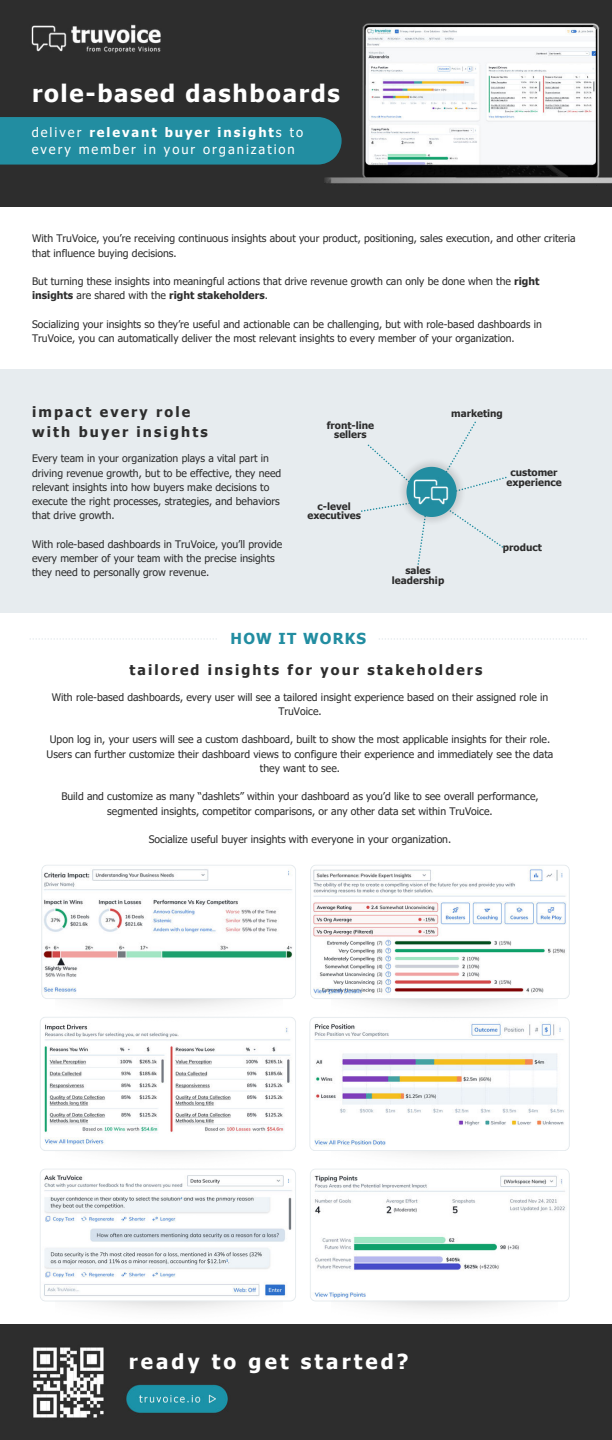
<style>
.page{position:relative;width:612px;height:1440px;background:#fff}
.page>*{position:absolute;margin:0;border:0;box-sizing:border-box;transform-origin:0 0}
.t1{font:700 24px "Tahoma";letter-spacing:.07em;color:#fff}
.t2{font:700 20.7px "Tahoma";letter-spacing:.15em;color:#fff}
.t3{font:700 15.1px "Tahoma";letter-spacing:.08em;color:#228da1}
.t4{font:700 14.2px/19.9px "Tahoma";letter-spacing:.15em;color:#2d2d2d}
.t5{font:13px/17.2px "Tahoma";letter-spacing:.15em;color:#fff}
.t6{font:10.4px/14.2px "Tahoma";color:#2d2d2d}
.t7{font:700 10px/9.8px "Tahoma";color:#2d2d2d;text-align:center}
.s1{font-weight:700}
</style>
<div class="page">
<svg style="left:379px;top:638px;width:208px;height:2px"></svg>
<svg style="left:30px;top:638px;width:187px;height:2px"></svg>
<div style="left:0;top:1324px;width:612px;height:116px;background:#2d2d2d"></div>
<img style="left:33px;top:1347px;width:71px;height:71px">
<img style="left:126px;top:1384px;width:102px;height:29px">
<svg style="left:40px;top:1017px;width:256px;height:134px"></svg>
<svg style="left:309px;top:1017px;width:261px;height:134px"></svg>
<img style="left:56px;top:999px;width:226px;height:30px">
<svg style="left:41px;top:865px;width:255px;height:134px"></svg>
<svg style="left:40px;top:1168px;width:256px;height:134px"></svg>
<svg style="left:310px;top:1168px;width:260px;height:134px"></svg>
<div style="left:0;top:0;width:612px;height:207px;background:#2d2d2d"></div>
<img style="left:31px;top:24px;width:130px;height:29px">
<svg style="left:361px;top:422px;width:146px;height:143px;background:#dbe5e9"></svg>
<img style="left:412px;top:477px;width:39px;height:29px">
<img style="left:331px;top:999px;width:227px;height:30px">
<svg style="left:310px;top:865px;width:260px;height:134px"></svg>
<div style="left:0;top:117px;width:324px;height:48px;background:#228da1"></div>
<img style="left:324px;top:24px;width:288px;height:160px">
<h1 class="t1" style="left:32px;top:77px;width:309px">role-based dashboards</h1>
<p class="t5" style="left:32px;top:124px;width:273px">deliver <span class="s1">relevant buyer insight</span>s to every member in your organization</p>
<p class="t6" style="left:32px;top:232px;width:545px">With TruVoice, you’re receiving continuous insights about your product, positioning, sales execution, and other criteria that influence buying decisions.</p>
<p class="t6" style="left:32px;top:275px;width:509px">But turning these insights into meaningful actions that drive revenue growth can only be done when the <span class="s1">right insights</span> are shared with the <span class="s1">right stakeholders</span>.</p>
<p class="t6" style="left:32px;top:317px;width:511px">Socializing your insights so they’re useful and actionable can be challenging, but with role-based dashboards in<br>TruVoice, you can automatically deliver the most relevant insights to every member of your organization.</p>
<h3 class="t4" style="left:32px;top:403px;width:177px">impact every role with buyer insights</h3>
<p class="t6" style="left:32px;top:452px;width:251px">Every team in your organization plays a vital part in driving revenue growth, but to be effective, they need relevant insights into how buyers make decisions to execute the right processes, strategies, and behaviors that drive growth.</p>
<p class="t6" style="left:32px;top:537px;width:252px">With role-based dashboards in TruVoice, you’ll provide every member of your team with the precise insights they need to personally grow revenue.</p>
<p class="t7" style="left:327px;top:421px;width:49px">front-line sellers</p>
<p class="t7" style="left:307px;top:502px;width:55px">c-level executives</p>
<p class="t7" style="left:451px;top:409px;width:53px">marketing</p>
<p class="t7" style="left:507px;top:468px;width:57px">customer experience</p>
<p class="t7" style="left:392px;top:566px;width:54px">sales leadership</p>
<p class="t7" style="left:503px;top:543px;width:40px">product</p>
<h3 class="t3" style="left:231px;top:628px;width:137px">HOW IT WORKS</h3>
<h3 class="t4" style="left:129px;top:660px;width:355px">tailored insights for your stakeholders</h3>
<p class="t6" style="left:52px;top:690px;width:498px;text-align:center">With role-based dashboards, every user will see a tailored insight experience based on their assigned role in<br>TruVoice.</p>
<p class="t6" style="left:47px;top:733px;width:508px;text-align:center">Upon log in, your users will see a custom dashboard, built to show the most applicable insights for their role.<br>Users can further customize their dashboard views to configure their experience and immediately see the data they want to see.</p>
<p class="t6" style="left:61px;top:790px;width:479px;text-align:center">Build and customize as many “dashlets” within your dashboard as you’d like to see overall performance, segmented insights, competitor comparisons, or any other data set within TruVoice.</p>
<p class="t6" style="left:149px;top:833px;width:304px">Socialize useful buyer insights with everyone in your organization.</p>
<h2 class="t2" style="left:129px;top:1347px;width:281px">ready to get started?</h2>
</div>
